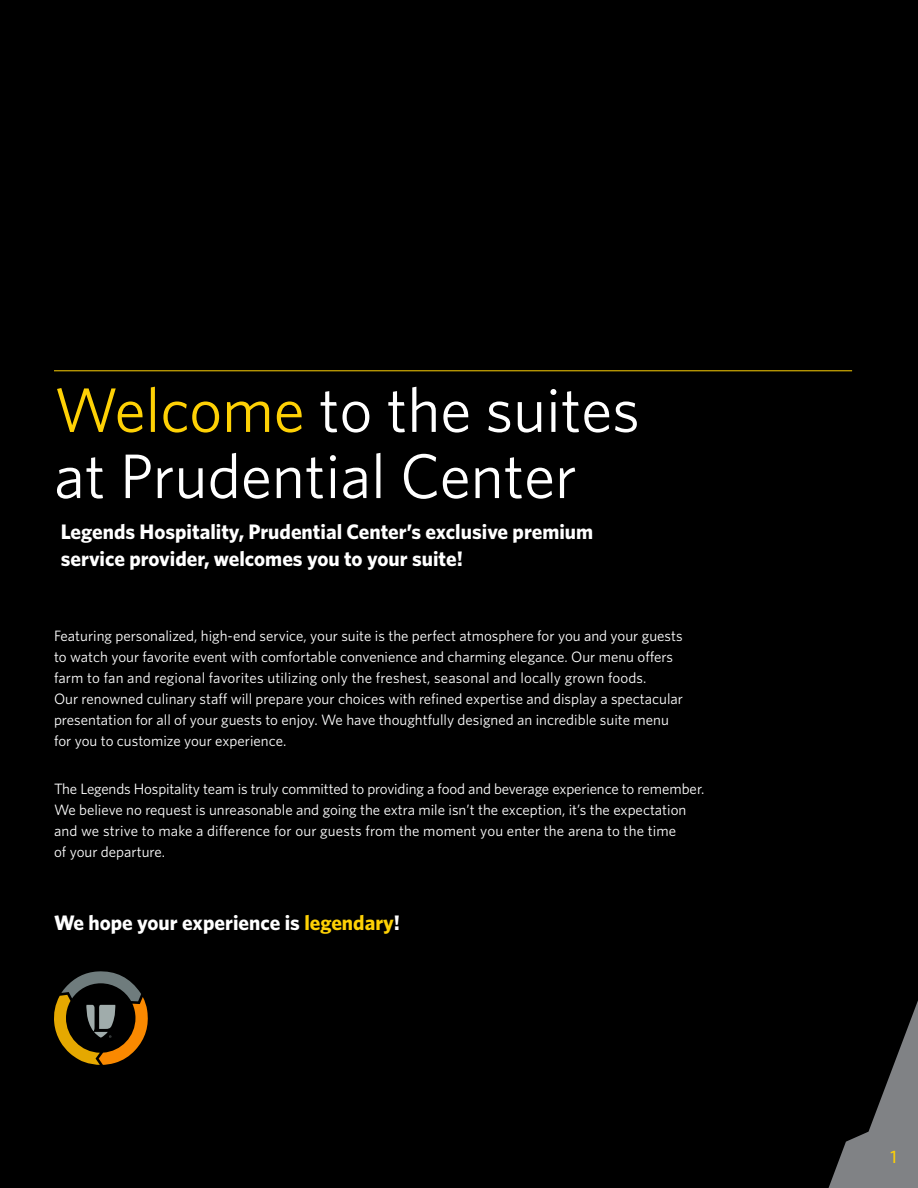
<style>
.page{position:relative;width:918px;height:1188px;background:#000}
.page>*{position:absolute;margin:0;border:0;box-sizing:border-box;transform-origin:0 0}
.t1{font:63px/66.2px "Whitney";color:#fff}
.Subheader{font:700 21px/27.2px "Whitney";color:#fff}
.Item{font:700 21px "Whitney";color:#fff}
.t2{font:500 18px "Whitney";color:#fed105}
.Body_Copy{font:15px/21px "Whitney";color:#fff}
.Body{font:15px/21px "Whitney";color:#fff}
.s1{color:#fed105}
</style>
<div class="page">
<svg style="left:829px;top:1000px;width:89px;height:188px"></svg>
<svg style="left:54px;top:971px;width:94px;height:94px"></svg>
<hr style="left:54px;top:370px;width:798px;height:1px;background:#fed105">
<p class="t1" style="left:54px;top:375px;width:587px"><span class="s1">Welcome</span> to the suites at Prudential Center</p>
<p class="Subheader" style="left:61px;top:517px;width:534px">Legends Hospitality, Prudential Center’s exclusive premium service provider, welcomes you to your suite!</p>
<p class="Body_Copy" style="left:54px;top:625px;width:631px">Featuring personalized, high-end service, your suite is the perfect atmosphere for you and your guests to watch your favorite event with comfortable convenience and charming elegance. Our menu offers farm to fan and regional favorites utilizing only the freshest, seasonal and locally grown foods.<br>Our renowned culinary staff will prepare your choices with refined expertise and display a spectacular presentation for all of your guests to enjoy. We have thoughtfully designed an incredible suite menu for you to customize your experience.</p>
<p class="Body" style="left:54px;top:778px;width:652px">The Legends Hospitality team is truly committed to providing a food and beverage experience to remember.<br>We believe no request is unreasonable and going the extra mile isn’t the exception, it’s the expectation and we strive to make a difference for our guests from the moment you enter the arena to the time<br>of your departure.</p>
<p class="Item" style="left:54px;top:908px;width:348px">We hope your experience is <span class="s1">legendary</span>!</p>
<p class="t2" style="left:891px;top:1144px;width:8px">1</p>
</div>
